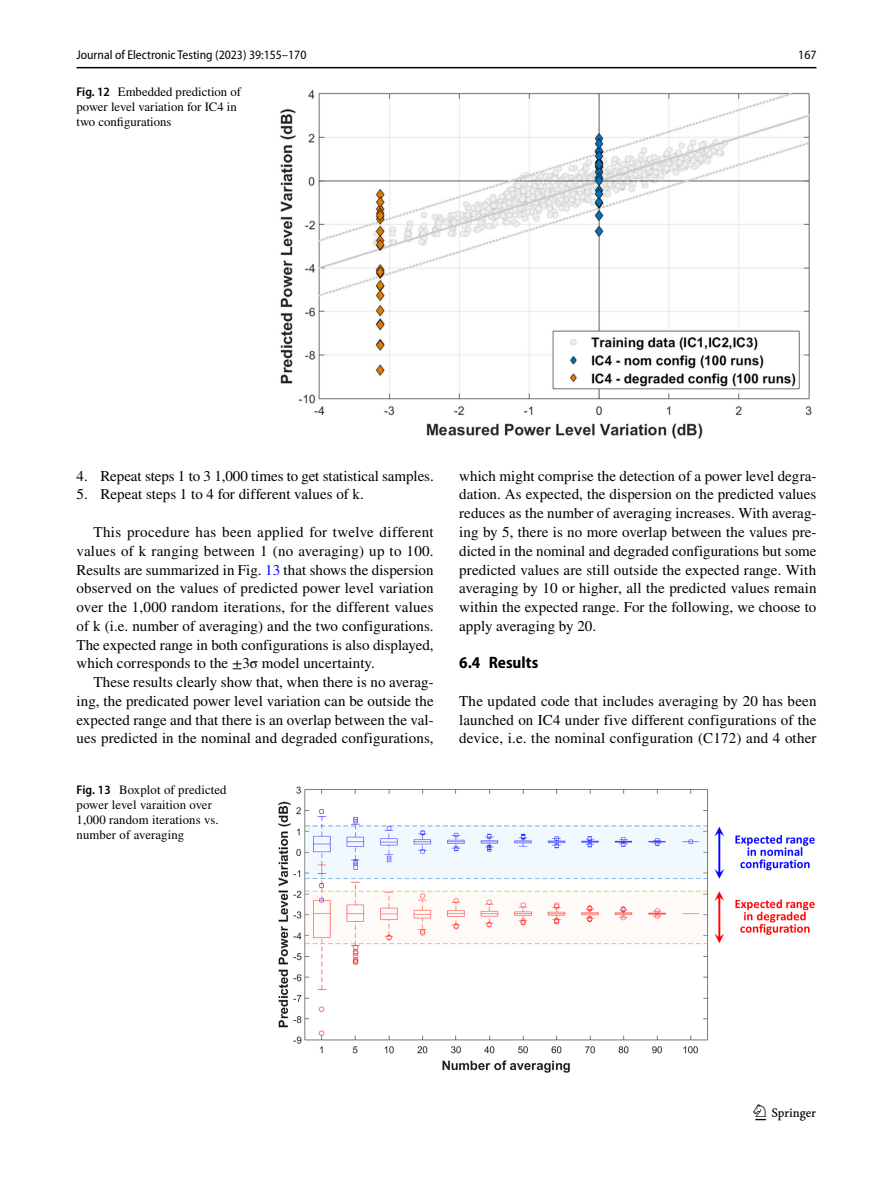
<style>
.page{position:relative;width:893px;height:1187px;background:#fff}
.page>*{position:absolute;margin:0;border:0;box-sizing:border-box;transform-origin:0 0}
.t1{font:22.5px "Springnew Regular 3";color:#000}
.t2{font:700 semi-condensed 16.5px "Myriad Pro";color:#000}
.t3{font:15px/18.8px "STIX";letter-spacing:.005em;color:#000;text-align:justify}
.t4{font:12.75px/15px "STIX";color:#000}
.t5{font:semi-condensed 12.75px "Myriad Pro";color:#000}
.s1{font-family:"Myriad Pro";font-weight:600;font-stretch:semi-condensed}
.s2{color:#00f}
</style>
<div class="page">
<hr style="left:77px;top:67px;width:739px;height:1px;background:#000">
<img style="left:280px;top:90px;width:532px;height:349px">
<img style="left:278px;top:786px;width:537px;height:287px">
<p class="t5" style="left:77px;top:48px;width:231px">Journal of Electronic Testing (2023) 39:155–170</p>
<p class="t5" style="left:798px;top:48px;width:20px">167</p>
<p class="t4" style="left:77px;top:85px;width:166px"><span class="s1">Fig. 12</span> Embedded prediction of power level variation for IC4 in two configurations</p>
<p class="t3" style="left:77px;top:467px;width:359px">4. Repeat steps 1 to 3 1,000 times to get statistical samples.</p>
<p class="t3" style="left:77px;top:486px;width:289px">5. Repeat steps 1 to 4 for different values of k.</p>
<p class="t3" style="left:77px;top:523px;width:359px;text-indent:17px">This procedure has been applied for twelve different values of k ranging between 1 (no averaging) up to 100.<br>Results are summarized in Fig. <span class="s2">13</span> that shows the dispersion observed on the values of predicted power level variation over the 1,000 random iterations, for the different values of k (i.e. number of averaging) and the two configurations.<br>The expected range in both configurations is also displayed, which corresponds to the ±3σ model uncertainty.</p>
<p class="t3" style="left:77px;top:673px;width:359px;text-indent:17px">These results clearly show that, when there is no averag&shy;ing, the predicated power level variation can be outside the expected range and that there is an overlap between the val&shy;ues predicted in the nominal and degraded configurations,</p>
<p class="t4" style="left:77px;top:782px;width:152px"><span class="s1">Fig. 13</span> Boxplot of predicted power level varaition over<br>1,000 random iterations vs. number of averaging</p>
<p class="t3" style="left:459px;top:467px;width:359px">which might comprise the detection of a power level degra&shy;dation. As expected, the dispersion on the predicted values reduces as the number of averaging increases. With averag&shy;ing by 5, there is no more overlap between the values pre&shy;dicted in the nominal and degraded configurations but some predicted values are still outside the expected range. With averaging by 10 or higher, all the predicted values remain within the expected range. For the following, we choose to apply averaging by 20.</p>
<p class="t2" style="left:459px;top:653px;width:81px">6.4 Results</p>
<p class="t3" style="left:459px;top:692px;width:359px">The updated code that includes averaging by 20 has been launched on IC4 under five different configurations of the device, i.e. the nominal configuration (C172) and 4 other</p>
<h1 class="t1" style="left:755px;top:1104px;width:62px">1 3</h1>
</div>
